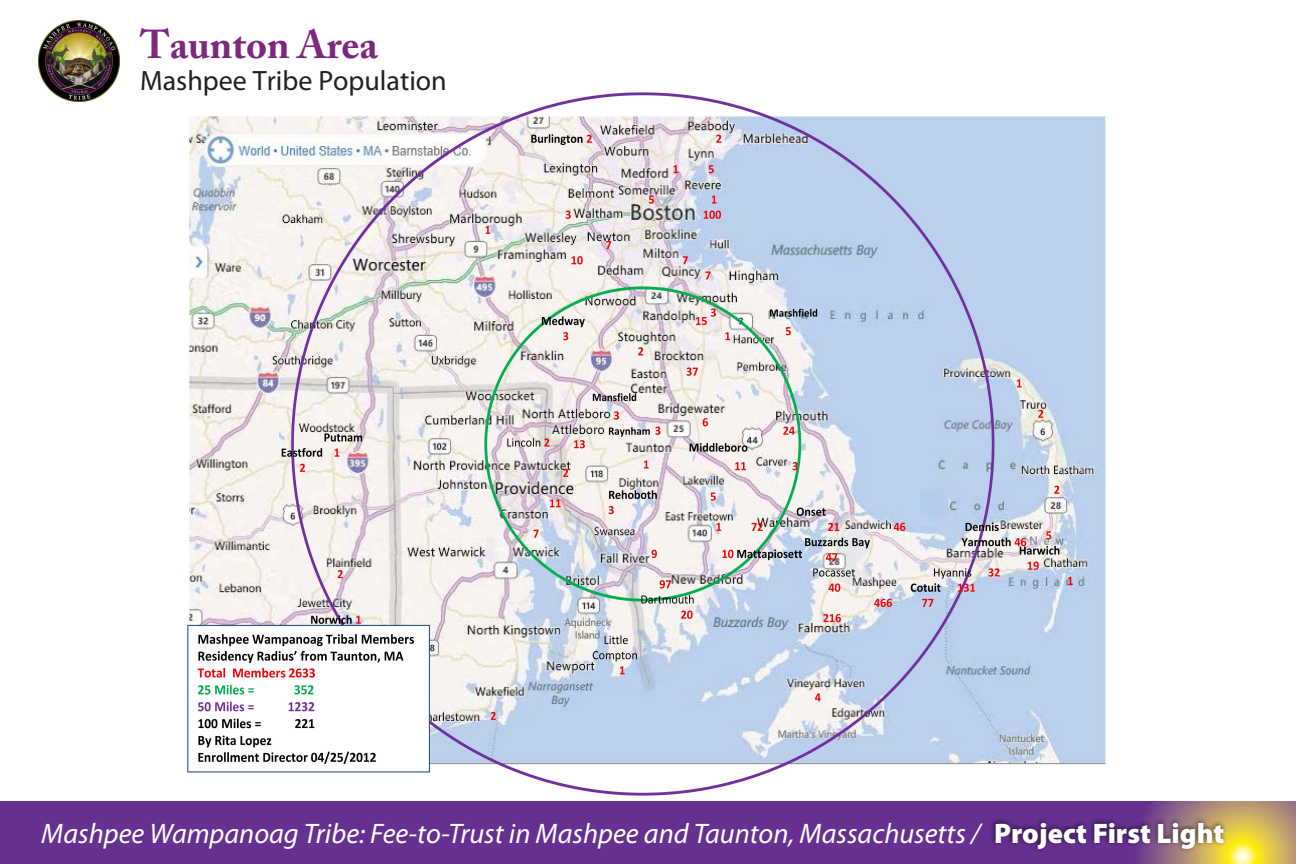
<style>
.page{position:relative;width:1296px;height:864px;background:#fff}
.page>*{position:absolute;margin:0;border:0;box-sizing:border-box;transform-origin:0 0}
.t1{font:700 40px "Adobe Caslon Pro";color:#7e277e}
.t2{font:italic 28.3px "Myriad Pro";color:#fff}
.t3{font:28px "Myriad Pro";color:#231f20}
.s1{font-weight:900;font-style:normal}
</style>
<div class="page">
<img style="left:187px;top:92px;width:919px;height:704px">
<svg style="left:0;top:802px;width:1296px;height:61px;background:#6d388d"></svg>
<img style="left:986px;top:811px;width:251px;height:46px">
<img style="left:38px;top:21px;width:81px;height:81px">
<p class="t1" style="left:140px;top:20px;width:239px">Taunton Area</p>
<p class="t3" style="left:140px;top:63px;width:308px">Mashpee Tribe Population</p>
<p class="t2" style="left:41px;top:816px;width:1185px">Mashpee Wampanoag Tribe: Fee-to-Trust in Mashpee and Taunton, Massachusetts / <span class="s1">Project First Light</span></p>
</div>
